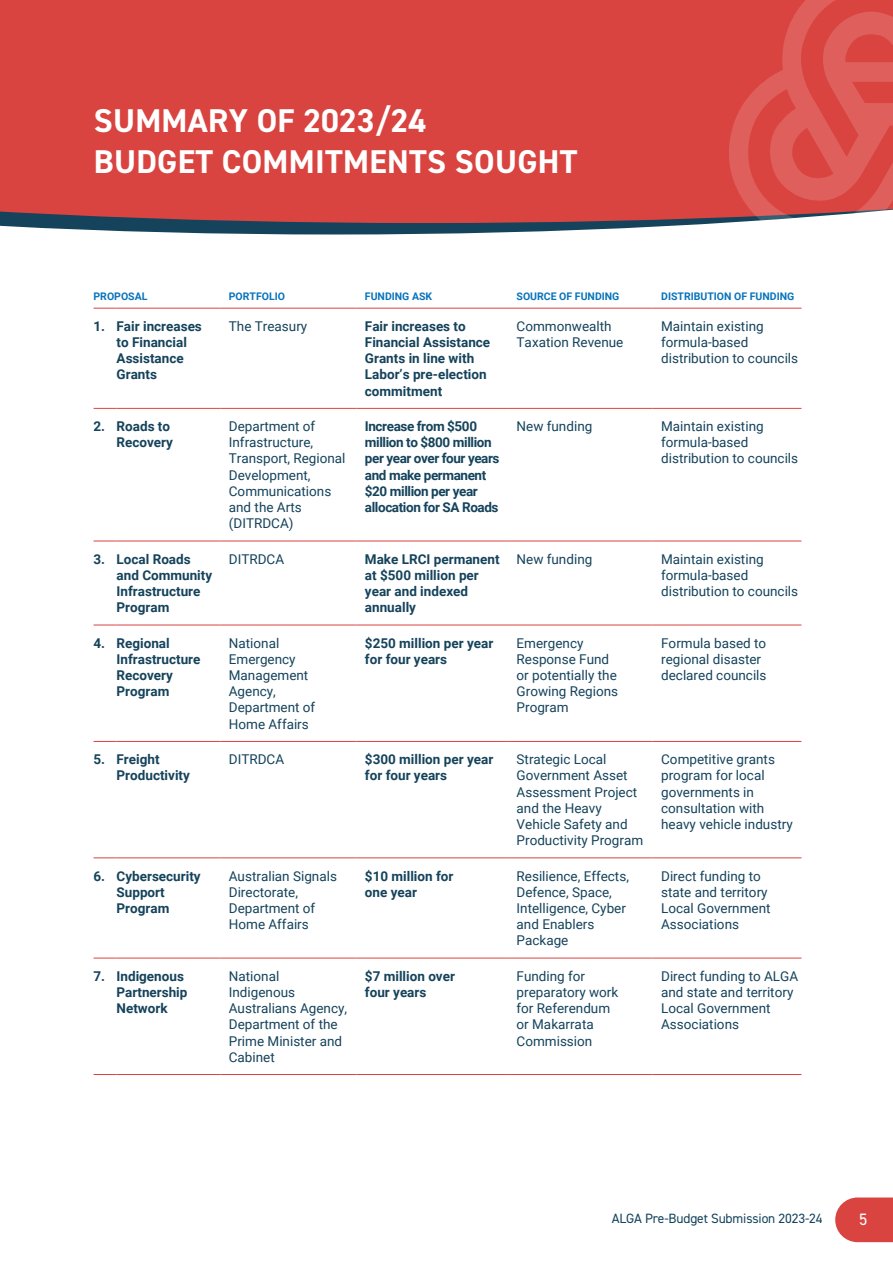
<style>
.page{position:relative;width:893px;height:1263px;background:#fff}
.page>*{position:absolute;margin:0;border:0;box-sizing:border-box;transform-origin:0 0}
.t1{font:700 33px/40.5px "DIN2014";letter-spacing:.01em;color:#fff}
.t2{font:16.5px "DIN2014";color:#fff}
.t3{font:13.5px/16.2px "Roboto";color:#15435b}
.t4{font:700 13.5px/16.2px "Roboto";color:#15435b}
.t5{font:700 13.5px/16.2px "Roboto";letter-spacing:-.03em;color:#15435b}
.t6{font:13.5px "DIN2014";letter-spacing:-.01em;color:#15435b}
.t7{font:700 10.5px "Roboto";color:#0874bb}
</style>
<div class="page">
<svg style="left:835px;top:1197px;width:58px;height:45px;background:#dc5652"></svg>
<svg style="left:0;top:223px;width:720px;height:11px;fill:#15435b"></svg>
<div style="left:0;top:0;width:727px;height:223px;background:#d94440"></div>
<svg style="left:94px;top:408px;width:23px;height:1px"></svg>
<hr style="left:117px;top:408px;width:103px;height:1px;background:#d94440">
<hr style="left:220px;top:408px;width:136px;height:1px;background:#d94440">
<hr style="left:356px;top:408px;width:152px;height:1px;background:#d94440">
<hr style="left:508px;top:408px;width:145px;height:1px;background:#d94440">
<hr style="left:653px;top:408px;width:148px;height:1px;background:#d94440">
<svg style="left:94px;top:541px;width:23px;height:1px"></svg>
<hr style="left:117px;top:541px;width:103px;height:1px;background:#d94440">
<hr style="left:220px;top:541px;width:136px;height:1px;background:#d94440">
<hr style="left:356px;top:541px;width:152px;height:1px;background:#d94440">
<hr style="left:508px;top:541px;width:145px;height:1px;background:#d94440">
<hr style="left:653px;top:541px;width:148px;height:1px;background:#d94440">
<svg style="left:94px;top:625px;width:23px;height:1px"></svg>
<hr style="left:117px;top:625px;width:103px;height:1px;background:#d94440">
<hr style="left:220px;top:625px;width:136px;height:1px;background:#d94440">
<hr style="left:356px;top:625px;width:152px;height:1px;background:#d94440">
<hr style="left:508px;top:625px;width:145px;height:1px;background:#d94440">
<hr style="left:653px;top:625px;width:148px;height:1px;background:#d94440">
<svg style="left:94px;top:741px;width:23px;height:1px"></svg>
<hr style="left:117px;top:741px;width:103px;height:1px;background:#d94440">
<hr style="left:220px;top:741px;width:136px;height:1px;background:#d94440">
<hr style="left:356px;top:741px;width:152px;height:1px;background:#d94440">
<hr style="left:508px;top:741px;width:145px;height:1px;background:#d94440">
<hr style="left:653px;top:741px;width:148px;height:1px;background:#d94440">
<svg style="left:94px;top:858px;width:23px;height:1px"></svg>
<hr style="left:117px;top:858px;width:103px;height:1px;background:#d94440">
<hr style="left:220px;top:858px;width:136px;height:1px;background:#d94440">
<hr style="left:356px;top:858px;width:152px;height:1px;background:#d94440">
<hr style="left:508px;top:858px;width:145px;height:1px;background:#d94440">
<hr style="left:653px;top:858px;width:148px;height:1px;background:#d94440">
<svg style="left:94px;top:958px;width:23px;height:1px"></svg>
<hr style="left:117px;top:958px;width:103px;height:1px;background:#d94440">
<hr style="left:220px;top:958px;width:136px;height:1px;background:#d94440">
<hr style="left:356px;top:958px;width:152px;height:1px;background:#d94440">
<hr style="left:508px;top:958px;width:145px;height:1px;background:#d94440">
<hr style="left:653px;top:958px;width:148px;height:1px;background:#d94440">
<svg style="left:94px;top:308px;width:23px;height:1px"></svg>
<hr style="left:117px;top:308px;width:103px;height:1px;background:#d94440">
<hr style="left:220px;top:308px;width:136px;height:1px;background:#d94440">
<hr style="left:356px;top:308px;width:152px;height:1px;background:#d94440">
<hr style="left:508px;top:308px;width:145px;height:1px;background:#d94440">
<hr style="left:653px;top:308px;width:148px;height:1px;background:#d94440">
<svg style="left:94px;top:1074px;width:23px;height:1px"></svg>
<hr style="left:117px;top:1074px;width:103px;height:1px;background:#d94440">
<hr style="left:220px;top:1074px;width:136px;height:1px;background:#d94440">
<hr style="left:356px;top:1074px;width:152px;height:1px;background:#d94440">
<hr style="left:508px;top:1074px;width:145px;height:1px;background:#d94440">
<hr style="left:653px;top:1074px;width:148px;height:1px;background:#d94440">
<svg style="left:727px;top:0;width:166px;height:223px;background:#d95552"></svg>
<h1 class="t1" style="left:94px;top:101px;width:485px">SUMMARY OF 2023/24<br>BUDGET COMMITMENTS SOUGHT</h1>
<p class="t7" style="left:94px;top:291px;width:55px">PROPOSAL</p>
<p class="t7" style="left:229px;top:291px;width:58px">PORTFOLIO</p>
<p class="t7" style="left:365px;top:291px;width:69px">FUNDING ASK</p>
<p class="t7" style="left:517px;top:291px;width:104px">SOURCE OF FUNDING</p>
<p class="t7" style="left:661px;top:291px;width:135px">DISTRIBUTION OF FUNDING</p>
<p class="t4" style="left:117px;top:319px;width:87px;text-indent:-23px">1. Fair increases to Financial<br>Assistance<br>Grants</p>
<p class="t3" style="left:229px;top:319px;width:80px">The Treasury</p>
<p class="t4" style="left:365px;top:319px;width:127px">Fair increases to<br>Financial Assistance<br>Grants in line with<br>Labor’s pre-election commitment</p>
<p class="t3" style="left:517px;top:319px;width:108px">Commonwealth<br>Taxation Revenue</p>
<p class="t3" style="left:661px;top:319px;width:139px">Maintain existing formula-based distribution to councils</p>
<p class="t4" style="left:94px;top:419px;width:81px;text-align:right">2. Roads to<br>Recovery</p>
<p class="t3" style="left:229px;top:419px;width:118px">Department of<br>Infrastructure,<br>Transport, Regional<br>Development,<br>Communications and the Arts (DITRDCA)</p>
<p class="t5" style="left:365px;top:419px;width:136px">Increase from $500 million to $800 million per year over four years and make permanent $20 million per year allocation for SA Roads</p>
<p class="t3" style="left:517px;top:419px;width:77px">New funding</p>
<p class="t3" style="left:661px;top:419px;width:139px">Maintain existing formula-based distribution to councils</p>
<p class="t4" style="left:117px;top:551px;width:97px;text-indent:-23px">3. Local Roads and Community<br>Infrastructure<br>Program</p>
<p class="t3" style="left:229px;top:551px;width:57px">DITRDCA</p>
<p class="t4" style="left:365px;top:551px;width:136px">Make LRCI permanent at $500 million per year and indexed annually</p>
<p class="t3" style="left:517px;top:551px;width:77px">New funding</p>
<p class="t3" style="left:661px;top:551px;width:139px">Maintain existing formula-based distribution to councils</p>
<p class="t4" style="left:117px;top:635px;width:85px;text-indent:-23px">4. Regional<br>Infrastructure<br>Recovery<br>Program</p>
<p class="t3" style="left:229px;top:635px;width:88px">National<br>Emergency<br>Management<br>Agency,<br>Department of<br>Home Affairs</p>
<p class="t4" style="left:365px;top:635px;width:130px">$250 million per year for four years</p>
<p class="t3" style="left:517px;top:635px;width:103px">Emergency<br>Response Fund or potentially the<br>Growing Regions<br>Program</p>
<p class="t3" style="left:661px;top:635px;width:107px">Formula based to regional disaster declared councils</p>
<p class="t4" style="left:117px;top:752px;width:75px;text-indent:-23px">5. Freight<br>Productivity</p>
<p class="t3" style="left:229px;top:752px;width:57px">DITRDCA</p>
<p class="t4" style="left:365px;top:752px;width:130px">$300 million per year for four years</p>
<p class="t3" style="left:517px;top:752px;width:128px">Strategic Local<br>Government Asset<br>Assessment Project and the Heavy<br>Vehicle Safety and<br>Productivity Program</p>
<p class="t3" style="left:661px;top:752px;width:133px">Competitive grants program for local governments in consultation with heavy vehicle industry</p>
<p class="t4" style="left:117px;top:868px;width:86px;text-indent:-23px">6. Cybersecurity<br>Support<br>Program</p>
<p class="t3" style="left:229px;top:868px;width:110px">Australian Signals<br>Directorate,<br>Department of<br>Home Affairs</p>
<p class="t4" style="left:365px;top:868px;width:90px">$10 million for one year</p>
<p class="t3" style="left:517px;top:868px;width:114px">Resilience, Effects,<br>Defence, Space,<br>Intelligence, Cyber and Enablers<br>Package</p>
<p class="t3" style="left:661px;top:868px;width:111px">Direct funding to state and territory<br>Local Government<br>Associations</p>
<p class="t4" style="left:117px;top:968px;width:72px;text-indent:-23px">7. Indigenous<br>Partnership<br>Network</p>
<p class="t3" style="left:229px;top:968px;width:120px">National<br>Indigenous<br>Australians Agency,<br>Department of the<br>Prime Minister and<br>Cabinet</p>
<p class="t4" style="left:365px;top:968px;width:92px">$7 million over four years</p>
<p class="t3" style="left:517px;top:968px;width:103px">Funding for preparatory work for Referendum or Makarrata<br>Commission</p>
<p class="t3" style="left:661px;top:968px;width:139px">Direct funding to ALGA and state and territory<br>Local Government<br>Associations</p>
<p class="t6" style="left:612px;top:1213px;width:212px">ALGA Pre-Budget Submission 2023-24</p>
<p class="t2" style="left:859px;top:1214px;width:10px">5</p>
</div>
